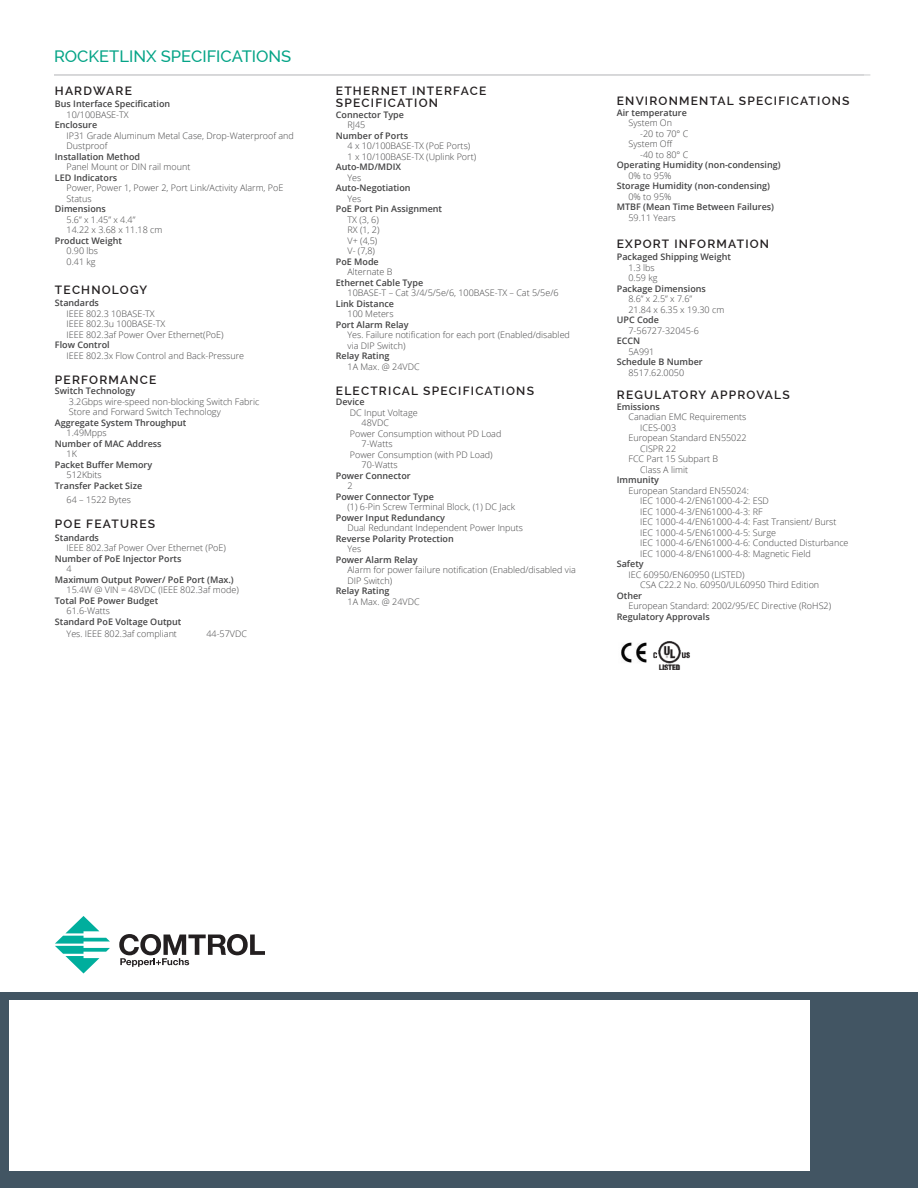
<style>
.page{position:relative;width:918px;height:1188px;background:#fff}
.page>*{position:absolute;margin:0;border:0;box-sizing:border-box;transform-origin:0 0}
.t1{font:500 16.5px "Raleway";color:#05a487}
.t2{font:600 12px/12.6px "Raleway";letter-spacing:.1em;color:#231f20}
.t3{font:300 9px/10.5px "Open Sans";color:#434344}
.t4{font:600 9px "Open Sans";color:#434344}
</style>
<div class="page">
<div style="left:0;top:993px;width:918px;height:195px;background:#425563"></div>
<svg style="left:119px;top:934px;width:146px;height:33px"></svg>
<svg style="left:55px;top:916px;width:55px;height:58px"></svg>
<hr style="left:54px;top:75px;width:816px;height:1px;background:#cbccce">
<img style="left:621px;top:642px;width:26px;height:21px">
<img style="left:653px;top:641px;width:37px;height:28px">
<div style="left:9px;top:1000px;width:801px;height:171px;background:#fff"></div>
<h1 class="t1" style="left:54px;top:50px;width:239px">ROCKETLINX SPECIFICATIONS</h1>
<h2 class="t2" style="left:55px;top:84px;width:79px">HARDWARE</h2>
<p class="t4" style="left:55px;top:98px;width:117px">Bus Interface Specification</p>
<p class="t3" style="left:67px;top:110px;width:64px">10/100BASE-TX</p>
<p class="t4" style="left:55px;top:119px;width:44px">Enclosure</p>
<p class="t3" style="left:67px;top:131px;width:229px">IP31 Grade Aluminum Metal Case, Drop-Waterproof and<br>Dustproof</p>
<p class="t4" style="left:55px;top:150px;width:87px">Installation Method</p>
<p class="t3" style="left:67px;top:163px;width:125px">Panel Mount or DIN rail mount</p>
<p class="t4" style="left:55px;top:171px;width:64px">LED Indicators</p>
<p class="t3" style="left:67px;top:184px;width:218px">Power, Power 1, Power 2, Port Link/Activity Alarm, PoE<br>Status</p>
<p class="t4" style="left:55px;top:203px;width:53px">Dimensions</p>
<p class="t3" style="left:67px;top:215px;width:97px">5.6” x 1.45” x 4.4”<br>14.22 x 3.68 x 11.18 cm</p>
<p class="t4" style="left:55px;top:234px;width:69px">Product Weight</p>
<p class="t3" style="left:67px;top:247px;width:33px">0.90 lbs<br>0.41 kg</p>
<h2 class="t2" style="left:55px;top:283px;width:94px">TECHNOLOGY</h2>
<p class="t4" style="left:55px;top:297px;width:46px">Standards</p>
<p class="t3" style="left:67px;top:309px;width:159px">IEEE 802.3 10BASE-TX<br>IEEE 802.3u 100BASE-TX<br>IEEE 802.3af Power Over Ethernet(PoE)</p>
<p class="t4" style="left:55px;top:339px;width:56px">Flow Control</p>
<p class="t3" style="left:67px;top:351px;width:179px">IEEE 802.3x Flow Control and Back-Pressure</p>
<h2 class="t2" style="left:55px;top:373px;width:103px">PERFORMANCE</h2>
<p class="t4" style="left:55px;top:385px;width:82px">Switch Technology</p>
<p class="t3" style="left:69px;top:397px;width:192px">3.2Gbps wire-speed non-blocking Switch Fabric<br>Store and Forward Switch Technology</p>
<p class="t4" style="left:55px;top:416px;width:133px">Aggregate System Throughput</p>
<p class="t3" style="left:67px;top:429px;width:42px">1.49Mpps</p>
<p class="t4" style="left:55px;top:437px;width:108px">Number of MAC Address</p>
<p class="t3" style="left:67px;top:450px;width:12px">1K</p>
<p class="t4" style="left:55px;top:458px;width:99px">Packet Buffer Memory</p>
<p class="t3" style="left:67px;top:471px;width:37px">512Kbits</p>
<p class="t4" style="left:55px;top:479px;width:89px">Transfer Packet Size</p>
<p class="t3" style="left:67px;top:495px;width:66px">64 – 1522 Bytes</p>
<h2 class="t2" style="left:55px;top:518px;width:102px">POE FEATURES</h2>
<p class="t4" style="left:55px;top:531px;width:46px">Standards</p>
<p class="t3" style="left:67px;top:544px;width:161px">IEEE 802.3af Power Over Ethernet (PoE)</p>
<p class="t4" style="left:55px;top:552px;width:128px">Number of PoE Injector Ports</p>
<p class="t3" style="left:67px;top:565px;width:7px">4</p>
<p class="t4" style="left:55px;top:573px;width:180px">Maximum Output Power/ PoE Port (Max.)</p>
<p class="t3" style="left:67px;top:586px;width:174px">15.4W @ VIN = 48VDC (IEEE 802.3af mode)</p>
<p class="t4" style="left:55px;top:594px;width:105px">Total PoE Power Budget</p>
<p class="t3" style="left:67px;top:607px;width:45px">61.6-Watts</p>
<p class="t4" style="left:55px;top:615px;width:128px">Standard PoE Voltage Output</p>
<p class="t3" style="left:67px;top:629px;width:112px">Yes. IEEE 802.3af compliant</p>
<p class="t3" style="left:206px;top:629px;width:42px">44-57VDC</p>
<h2 class="t2" style="left:336px;top:84px;width:152px">ETHERNET INTERFACE<br>SPECIFICATION</h2>
<p class="t4" style="left:336px;top:108px;width:70px">Connector Type</p>
<p class="t3" style="left:348px;top:121px;width:19px">RJ45</p>
<p class="t4" style="left:336px;top:129px;width:74px">Number of Ports</p>
<p class="t3" style="left:348px;top:142px;width:130px">4 x 10/100BASE-TX (PoE Ports)<br>1 x 10/100BASE-TX (Uplink Port)</p>
<p class="t4" style="left:336px;top:161px;width:67px">Auto-MD/MDIX</p>
<p class="t3" style="left:348px;top:173px;width:15px">Yes</p>
<p class="t4" style="left:336px;top:182px;width:76px">Auto-Negotiation</p>
<p class="t3" style="left:348px;top:194px;width:15px">Yes</p>
<p class="t4" style="left:336px;top:203px;width:108px">PoE Port Pin Assignment</p>
<p class="t3" style="left:348px;top:215px;width:33px">TX (3, 6)<br>RX (1, 2)<br>V+ (4,5)<br>V- (7,8)</p>
<p class="t4" style="left:336px;top:255px;width:44px">PoE Mode</p>
<p class="t3" style="left:348px;top:268px;width:46px">Alternate B</p>
<p class="t4" style="left:336px;top:276px;width:89px">Ethernet Cable Type</p>
<p class="t3" style="left:348px;top:289px;width:213px">10BASE-T – Cat 3/4/5/5e/6, 100BASE-TX – Cat 5/5e/6</p>
<p class="t4" style="left:336px;top:300px;width:60px">Link Distance</p>
<p class="t3" style="left:348px;top:310px;width:48px">100 Meters</p>
<p class="t4" style="left:336px;top:318px;width:74px">Port Alarm Relay</p>
<p class="t3" style="left:348px;top:330px;width:224px">Yes. Failure notification for each port (Enabled/disabled via DIP Switch)</p>
<p class="t4" style="left:336px;top:350px;width:55px">Relay Rating</p>
<p class="t3" style="left:348px;top:362px;width:74px">1A Max. @ 24VDC</p>
<h2 class="t2" style="left:336px;top:384px;width:200px">ELECTRICAL SPECIFICATIONS</h2>
<p class="t4" style="left:336px;top:398px;width:30px">Device</p>
<p class="t3" style="left:350px;top:408px;width:69px">DC Input Voltage</p>
<p class="t3" style="left:362px;top:419px;width:29px">48VDC</p>
<p class="t3" style="left:350px;top:429px;width:153px">Power Consumption without PD Load</p>
<p class="t3" style="left:362px;top:440px;width:33px">7-Watts</p>
<p class="t3" style="left:350px;top:450px;width:144px">Power Consumption (with PD Load)</p>
<p class="t3" style="left:362px;top:461px;width:38px">70-Watts</p>
<p class="t4" style="left:336px;top:469px;width:76px">Power Connector</p>
<p class="t3" style="left:348px;top:482px;width:7px">2</p>
<p class="t4" style="left:336px;top:490px;width:100px">Power Connector Type</p>
<p class="t3" style="left:348px;top:503px;width:169px">(1) 6-Pin Screw Terminal Block, (1) DC Jack</p>
<p class="t4" style="left:336px;top:511px;width:111px">Power Input Redundancy</p>
<p class="t3" style="left:348px;top:524px;width:177px">Dual Redundant Independent Power Inputs</p>
<p class="t4" style="left:336px;top:532px;width:119px">Reverse Polarity Protection</p>
<p class="t3" style="left:348px;top:545px;width:15px">Yes</p>
<p class="t4" style="left:336px;top:553px;width:83px">Power Alarm Relay</p>
<p class="t3" style="left:348px;top:564px;width:230px">Alarm for power failure notification (Enabled/disabled via<br>DIP Switch)</p>
<p class="t4" style="left:336px;top:585px;width:55px">Relay Rating</p>
<p class="t3" style="left:348px;top:597px;width:74px">1A Max. @ 24VDC</p>
<h2 class="t2" style="left:617px;top:95px;width:234px">ENVIRONMENTAL SPECIFICATIONS</h2>
<p class="t4" style="left:617px;top:109px;width:72px">Air temperature</p>
<p class="t3" style="left:628px;top:119px;width:45px">System On</p>
<p class="t3" style="left:640px;top:129px;width:50px">-20 to 70° C</p>
<p class="t3" style="left:628px;top:138px;width:46px">System Off</p>
<p class="t3" style="left:640px;top:150px;width:50px">-40 to 80° C</p>
<p class="t4" style="left:617px;top:159px;width:165px">Operating Humidity (non-condensing)</p>
<p class="t3" style="left:628px;top:171px;width:44px">0% to 95%</p>
<p class="t4" style="left:617px;top:180px;width:155px">Storage Humidity (non-condensing)</p>
<p class="t3" style="left:628px;top:192px;width:44px">0% to 95%</p>
<p class="t4" style="left:617px;top:201px;width:159px">MTBF (Mean Time Between Failures)</p>
<p class="t3" style="left:628px;top:213px;width:49px">59.11 Years</p>
<h2 class="t2" style="left:617px;top:237px;width:154px">EXPORT INFORMATION</h2>
<p class="t4" style="left:617px;top:251px;width:116px">Packaged Shipping Weight</p>
<p class="t3" style="left:628px;top:263px;width:30px">1.3 lbs<br>0.59 kg</p>
<p class="t4" style="left:617px;top:282px;width:91px">Package Dimensions</p>
<p class="t3" style="left:628px;top:295px;width:97px">8.6” x 2.5” x 7.6”<br>21.84 x 6.35 x 19.30 cm</p>
<p class="t4" style="left:617px;top:314px;width:44px">UPC Code</p>
<p class="t3" style="left:628px;top:326px;width:72px">7-56727-32045-6</p>
<p class="t4" style="left:617px;top:335px;width:25px">ECCN</p>
<p class="t3" style="left:628px;top:347px;width:27px">5A991</p>
<p class="t4" style="left:617px;top:356px;width:87px">Schedule B Number</p>
<p class="t3" style="left:628px;top:368px;width:57px">8517.62.0050</p>
<h2 class="t2" style="left:617px;top:389px;width:175px">REGULATORY APPROVALS</h2>
<p class="t4" style="left:617px;top:400px;width:45px">Emissions</p>
<p class="t3" style="left:628px;top:412px;width:119px">Canadian EMC Requirements</p>
<p class="t3" style="left:640px;top:423px;width:38px">ICES-003</p>
<p class="t3" style="left:628px;top:433px;width:120px">European Standard EN55022</p>
<p class="t3" style="left:640px;top:444px;width:37px">CISPR 22</p>
<p class="t3" style="left:628px;top:454px;width:91px">FCC Part 15 Subpart B</p>
<p class="t3" style="left:640px;top:465px;width:49px">Class A limit</p>
<p class="t4" style="left:617px;top:474px;width:44px">Immunity</p>
<p class="t3" style="left:640px;top:486px;width:210px;text-indent:-12px">European Standard EN55024:<br>IEC 1000-4-2/EN61000-4-2: ESD<br>IEC 1000-4-3/EN61000-4-3: RF<br>IEC 1000-4-4/EN61000-4-4: Fast Transient/ Burst IEC 1000-4-5/EN61000-4-5: Surge<br>IEC 1000-4-6/EN61000-4-6: Conducted Disturbance IEC 1000-4-8/EN61000-4-8: Magnetic Field</p>
<p class="t4" style="left:617px;top:558px;width:28px">Safety</p>
<p class="t3" style="left:640px;top:570px;width:181px;text-indent:-12px">IEC 60950/EN60950 (LISTED)<br>CSA C22.2 No. 60950/UL60950 Third Edition</p>
<p class="t4" style="left:617px;top:589px;width:27px">Other</p>
<p class="t3" style="left:628px;top:601px;width:204px">European Standard: 2002/95/EC Directive (RoHS2)</p>
<p class="t4" style="left:617px;top:610px;width:94px">Regulatory Approvals</p>
</div>
